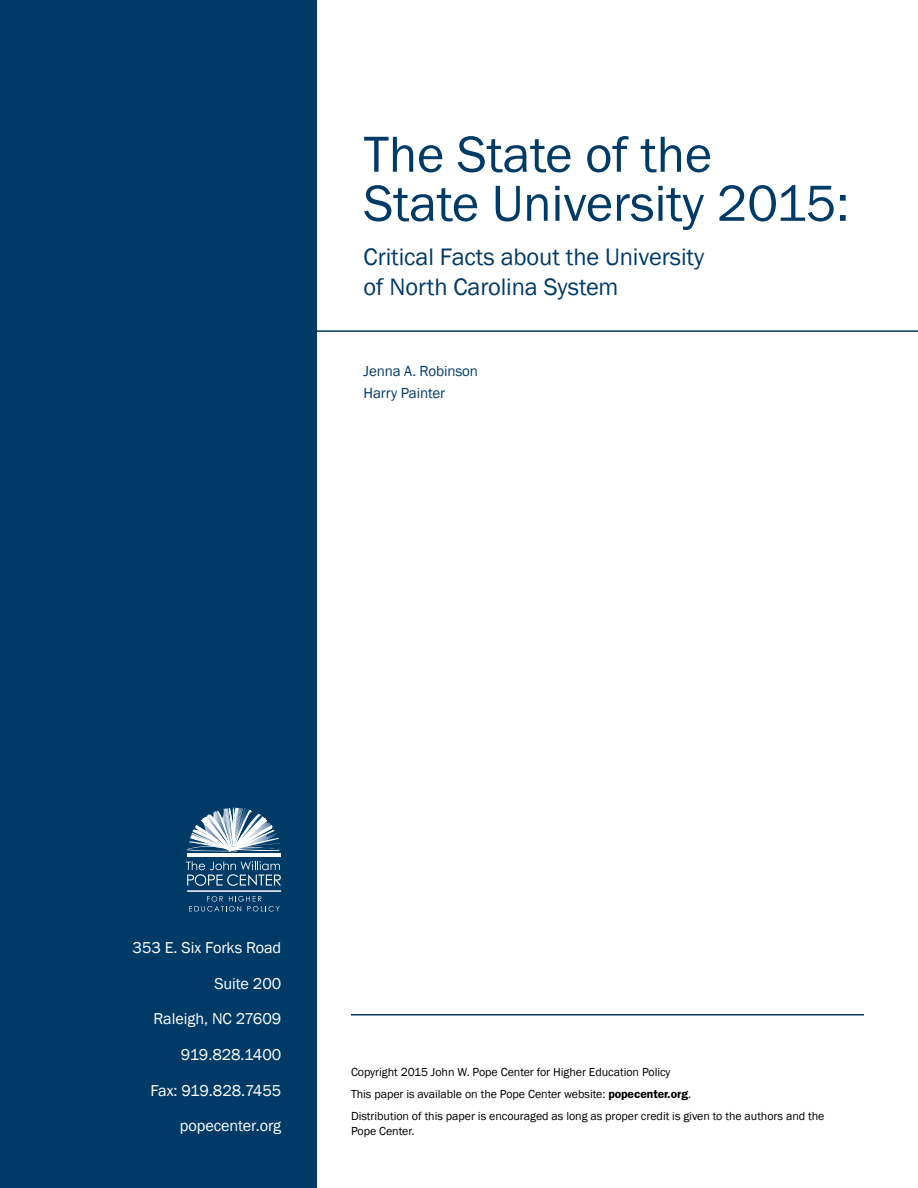
<style>
.page{position:relative;width:918px;height:1188px;background:#fff}
.page>*{position:absolute;margin:0;border:0;box-sizing:border-box;transform-origin:0 0}
.t1{font:52.5px/49.1px "Franklin Gothic";letter-spacing:-.005em;color:#003a67}
.t2{font:24.45px/30px "Franklin Gothic";letter-spacing:-.005em;color:#003a67}
.t3{font:16.2px/35.5px "Franklin Gothic";letter-spacing:-.005em;color:#fff;text-align:right}
.t4{font:15px/22px "Franklin Gothic";letter-spacing:-.01em;color:#003a67}
.t5{font:12px/21.8px "Franklin Gothic";letter-spacing:-.005em;color:#000}
.s1{font-weight:600}
</style>
<div class="page">
<hr style="left:168px;top:330px;width:750px;height:2px;background:#003a67">
<div style="left:0;top:0;width:317px;height:1188px;background:#003a67"></div>
<hr style="left:351px;top:1014px;width:513px;height:2px;background:#003a67">
<svg style="left:186px;top:861px;width:95px;height:25px"></svg>
<svg style="left:189px;top:896px;width:91px;height:15px"></svg>
<hr style="left:187px;top:890px;width:94px;height:2px;background:#fff">
<svg style="left:187px;top:808px;width:93px;height:44px"></svg>
<hr style="left:187px;top:853px;width:93px;height:4px;background:#fff">
<h1 class="t1" style="left:364px;top:131px;width:487px">The State of the<br>State University 2015:</h1>
<h2 class="t2" style="left:364px;top:242px;width:342px">Critical Facts about the University of North Carolina System</h2>
<p class="t4" style="left:364px;top:360px;width:116px">Jenna A. Robinson<br>Harry Painter</p>
<h3 class="t3" style="left:133px;top:931px;width:150px">353 E. Six Forks Road<br>Suite 200<br>Raleigh, NC 27609<br>919.828.1400<br>Fax: 919.828.7455 popecenter.org</h3>
<p class="t5" style="left:351px;top:1062px;width:475px">Copyright 2015 John W. Pope Center for Higher Education Policy<br>This paper is available on the Pope Center website: <span class="s1">popecenter.org</span>.<br>Distribution of this paper is encouraged as long as proper credit is given to the authors and the</p>
<p class="t5" style="left:351px;top:1120px;width:65px">Pope Center.</p>
</div>
